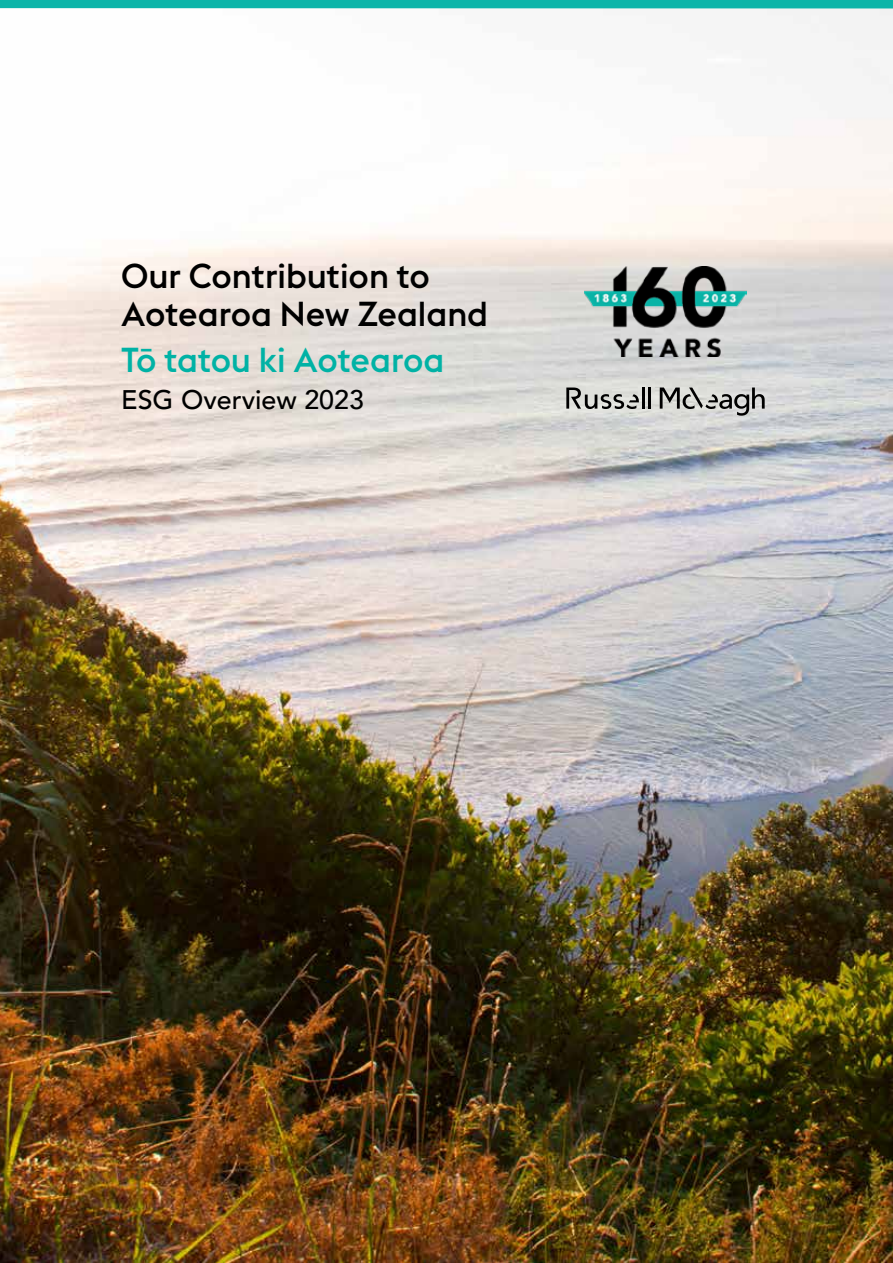
<style>
.page{position:relative;width:893px;height:1263px;background:#fff}
.page>*{position:absolute;margin:0;border:0;box-sizing:border-box;transform-origin:0 0}
.t1{font:500 34.2px/37.8px "Euclid Flex";color:#000}
.t2{font:500 34.2px "Euclid Flex";color:#00b2a5}
.t3{font:500 26.85px "Avenir";color:#000}
</style>
<div class="page">
<img style="left:0;top:9px;width:893px;height:1254px">
<img style="left:585px;top:267px;width:161px;height:90px">
<hr style="left:642px;top:387px;width:3px;height:22px;background:#000">
<hr style="left:649px;top:387px;width:2px;height:22px;background:#000">
<svg style="left:566px;top:387px;width:73px;height:22px"></svg>
<svg style="left:660px;top:387px;width:105px;height:29px"></svg>
<div style="left:0;top:0;width:893px;height:9px;background:#0cb5a9"></div>
<p class="t1" style="left:121px;top:258px;width:368px">Our Contribution to<br>Aotearoa New Zealand</p>
<p class="t2" style="left:121px;top:340px;width:325px">Tō tatou ki Aotearoa</p>
<p class="t3" style="left:121px;top:377px;width:244px">ESG Overview 2023</p>
</div>
